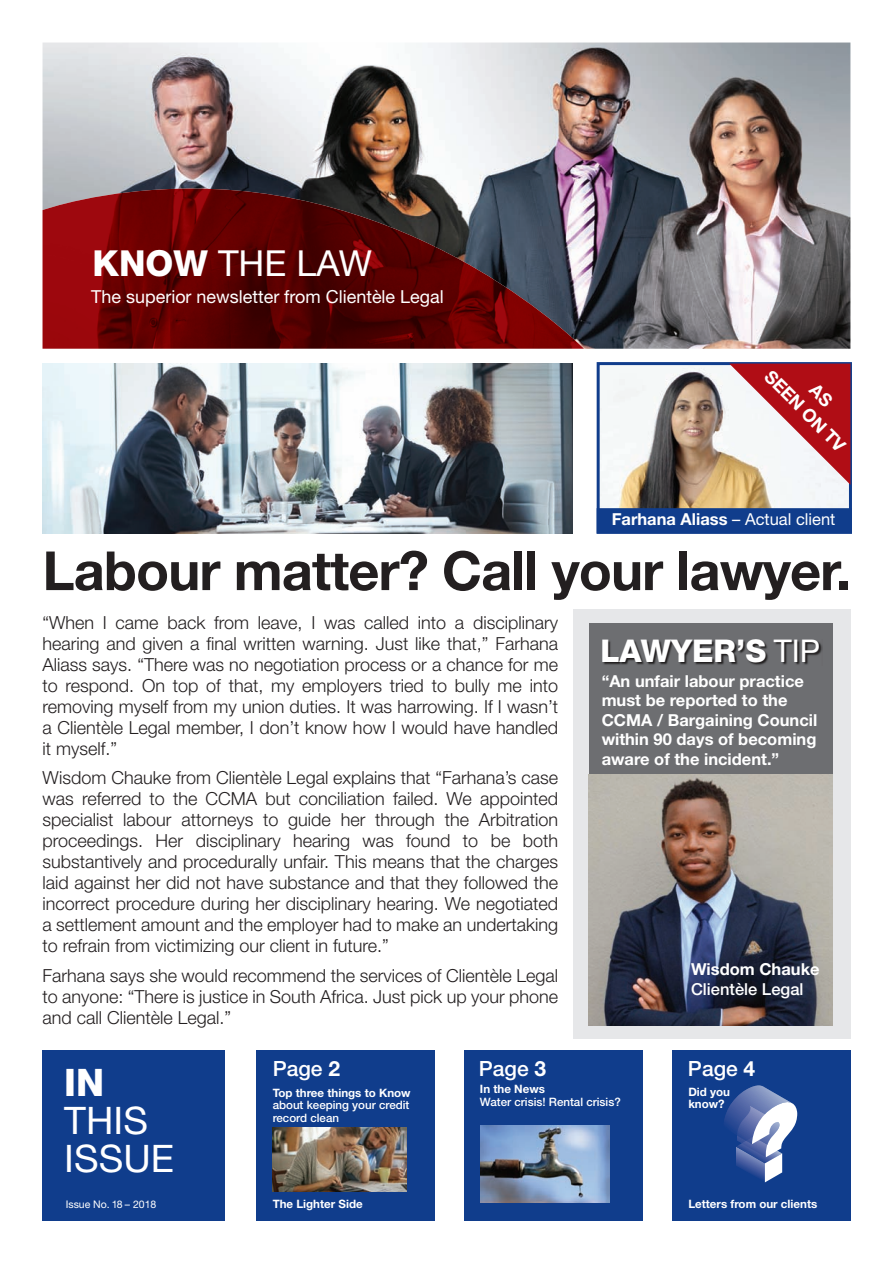
<style>
.page{position:relative;width:893px;height:1263px;background:#fff}
.page>*{position:absolute;margin:0;border:0;box-sizing:border-box;transform-origin:0 0}
.t1{font:700 54px "Helvetica Neue";letter-spacing:-.015em;color:#231f20}
.t2{font:37.95px/38.1px "Helvetica Neue";color:#fff}
.t3{font:800 37.95px "Helvetica Neue";color:#fff}
.t4{font:35.85px "Helvetica Neue";color:#fff}
.t5{font:800 31.35px "Helvetica Neue";color:#fff}
.t6{font:500 21px "Helvetica Neue";color:#fff}
.t7{font:300 18px/21px "Helvetica Neue";color:#231f20;text-align:justify}
.t8{font:18px "Helvetica Neue";color:#fff}
.t9{font:700 18px/22.5px "Helvetica Neue";color:#fff;text-align:center}
.t10{font:700 16.5px/19.5px "Helvetica Neue";color:#fff}
.t11{font:500 16.5px "Helvetica Neue";color:#fff}
.t12{font:700 11.55px/12.8px "Helvetica Neue";color:#fff}
.t13{font:500 11.55px/12.8px "Helvetica Neue";color:#fff}
.t14{font:10.5px "Helvetica Neue";color:#fff}
.s1{font-weight:800}
.s2{font-weight:400}
.s3{font-weight:700}
</style>
<div class="page">
<div style="left:573px;top:609px;width:277px;height:430px;background:#e6e7e9"></div>
<img style="left:43px;top:43px;width:807px;height:306px">
<img style="left:43px;top:189px;width:541px;height:160px">
<img style="left:601px;top:366px;width:247px;height:142px">
<div style="left:597px;top:362px;width:255px;height:172px;border:3px solid #103d8c"></div>
<div style="left:598px;top:510px;width:252px;height:22px;background:#103d8c"></div>
<div style="left:597px;top:508px;width:255px;height:26px;border:3px solid #103d8c"></div>
<svg style="left:729px;top:364px;width:121px;height:121px"></svg>
<div style="left:589px;top:623px;width:243px;height:400px;background:#6d6e71"></div>
<img style="left:589px;top:775px;width:243px;height:250px">
<img style="left:43px;top:364px;width:530px;height:170px">
<img style="left:603px;top:640px;width:219px;height:25px">
<div style="left:43px;top:1050px;width:182px;height:170px;background:#103d8c"></div>
<div style="left:256px;top:1050px;width:179px;height:170px;background:#103d8c"></div>
<div style="left:465px;top:1050px;width:178px;height:170px;background:#103d8c"></div>
<div style="left:672px;top:1050px;width:178px;height:170px;background:#103d8c"></div>
<img style="left:272px;top:1128px;width:134px;height:64px">
<img style="left:480px;top:1126px;width:129px;height:76px">
<svg style="left:724px;top:1085px;width:73px;height:97px"></svg>
<h3 class="t4" style="left:92px;top:250px;width:281px"><span class="s1">KNOW</span> THE LAW</h3>
<p class="t8" style="left:91px;top:289px;width:354px">The superior newsletter from Clientèle Legal</p>
<p class="t9" style="left:790px;top:351px;width:107px;rotate:45deg">AS<br>SEEN ON TV</p>
<p class="t10" style="left:612px;top:511px;width:225px">Farhana Aliass <span class="s2">– Actual client</span></p>
<h1 class="t1" style="left:43px;top:551px;width:809px">Labour matter? Call your lawyer.</h1>
<p class="t7" style="left:43px;top:613px;width:517px">“When I came back from leave, I was called into a disciplinary hearing and given a final written warning. Just like that,” Farhana Aliass says. “There was no negotiation process or a chance for me to respond. On top of that, my employers tried to bully me into removing myself from my union duties. It was harrowing. If I wasn’t a Clientèle Legal member, I don’t know how I would have handled it myself.”</p>
<p class="t7" style="left:43px;top:769px;width:517px">Wisdom Chauke from Clientèle Legal explains that “Farhana’s case was referred to the CCMA but conciliation failed. We appointed specialist labour attorneys to guide her through the Arbitration proceedings. Her disciplinary hearing was found to be both substantively and procedurally unfair. This means that the charges laid against her did not have substance and that they followed the incorrect procedure during her disciplinary hearing. We negotiated a settlement amount and the employer had to make an undertaking to refrain from victimizing our client in future.”</p>
<p class="t7" style="left:43px;top:966px;width:517px">Farhana says she would recommend the services of Clientèle Legal to anyone: “There is justice in South Africa. Just pick up your phone and call Clientèle Legal.”</p>
<p class="t10" style="left:691px;top:961px;width:130px">Wisdom Chauke</p>
<h3 class="t5" style="left:600px;top:639px;width:221px">LAWYER’S <span class="s2">TIP</span></h3>
<p class="t10" style="left:602px;top:673px;width:217px">“An unfair labour practice must be reported to the<br>CCMA / Bargaining Council within 90 days of becoming aware of the incident.”</p>
<p class="t11" style="left:691px;top:982px;width:114px">Clientèle Legal</p>
<h2 class="t3" style="left:64px;top:1068px;width:42px">IN</h2>
<h2 class="t2" style="left:64px;top:1105px;width:111px">THIS<br>ISSUE</h2>
<p class="t14" style="left:66px;top:1200px;width:92px">Issue No. 18 – 2018</p>
<p class="t6" style="left:273px;top:1061px;width:69px">Page <span class="s3">2</span></p>
<p class="t6" style="left:479px;top:1061px;width:69px">Page <span class="s3">3</span></p>
<p class="t6" style="left:688px;top:1061px;width:69px">Page <span class="s3">4</span></p>
<p class="t12" style="left:480px;top:1084px;width:67px">In the News</p>
<p class="t13" style="left:480px;top:1097px;width:142px">Water crisis! Rental crisis?</p>
<p class="t12" style="left:688px;top:1086px;width:43px">Did you know?</p>
<p class="t12" style="left:273px;top:1087px;width:139px">Top three things to Know</p>
<p class="t13" style="left:273px;top:1100px;width:138px">about keeping your credit record clean</p>
<p class="t12" style="left:273px;top:1199px;width:92px">The Lighter Side</p>
<p class="t12" style="left:688px;top:1199px;width:130px">Letters from our clients</p>
</div>
